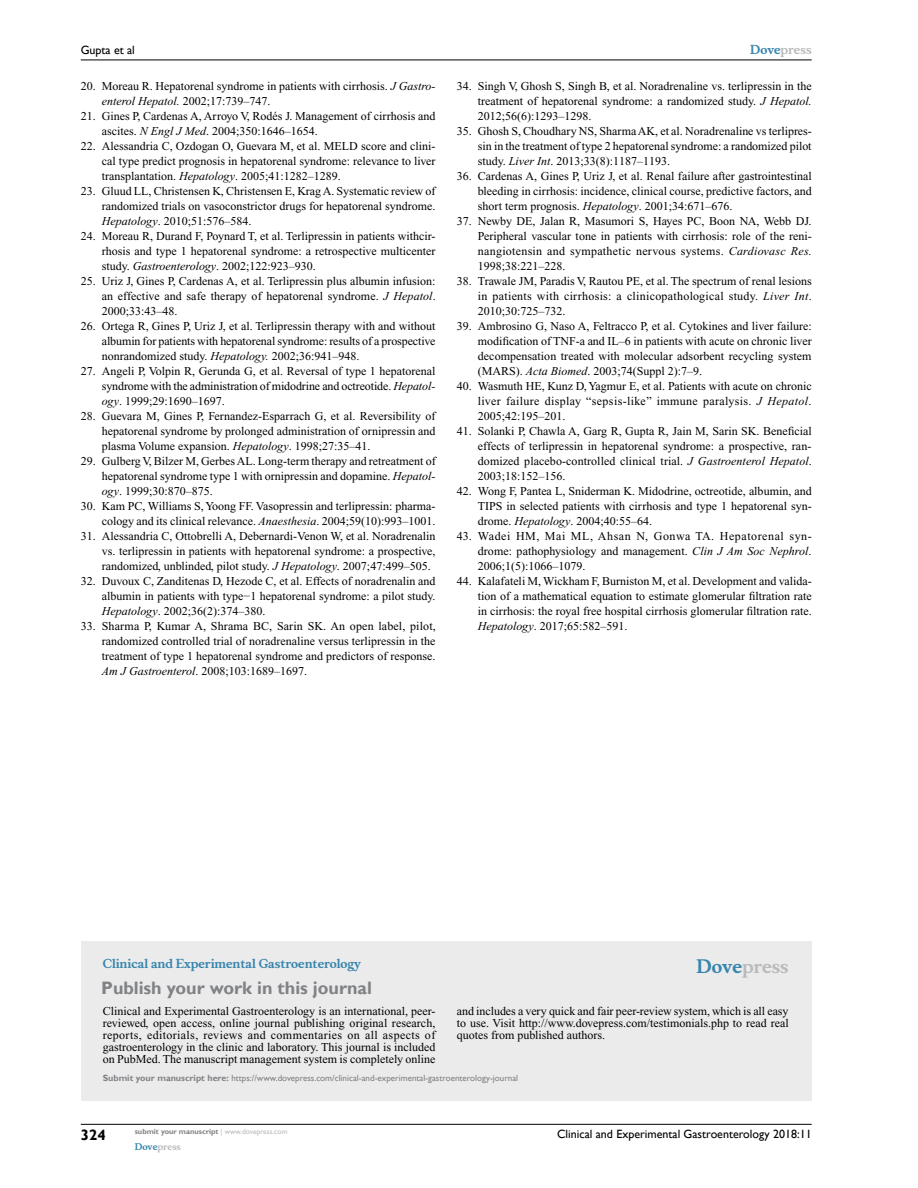
<style>
.page{position:relative;width:918px;height:1188px;background:#fff}
.page>*{position:absolute;margin:0;border:0;box-sizing:border-box;transform-origin:0 0}
.t1{font:700 18px "Gill Sans";color:#808285}
.t2{font:700 18px "Musee";color:#b8babc}
.t3{font:700 15px "Gill Sans";color:#000}
.t4{font:12px/15px "Times New Roman";color:#000;text-align:justify}
.t5{font:12px "Gill Sans";color:#000}
.t6{font:700 12px "Musee";color:#3785ad}
.t7{font:700 12px "Musee";color:#b8babc}
.t8{font:9px "Gill Sans";color:#808285}
.t9{font:700 9px "Musee";color:#b8babc}
.t10{font:700 7.5px "Gill Sans";color:#808285}
.s1{font-style:italic}
.s2{color:#3785ad}
.s3{font-weight:700}
.s4{font-weight:400;color:#b8babc}
</style>
<div class="page">
<div style="left:81px;top:941px;width:731px;height:160px;background:#ebebec"></div>
<hr style="left:81px;top:1124px;width:731px;height:1px;background:#000">
<hr style="left:81px;top:60px;width:731px;height:1px;background:#000">
<p class="t5" style="left:81px;top:43px;width:56px">Gupta et al</p>
<p class="t4" style="left:102px;top:79px;width:335px;text-indent:-21px">20. Moreau R. Hepatorenal syndrome in patients with cirrhosis. <span class="s1">J Gastro&shy;enterol Hepatol.</span> 2002;17:739–747.</p>
<p class="t4" style="left:102px;top:109px;width:335px;text-indent:-21px">21. Gines P, Cardenas A, Arroyo V, Rodés J. Management of cirrhosis and ascites. <span class="s1">N Engl J Med</span>. 2004;350:1646–1654.</p>
<p class="t4" style="left:102px;top:139px;width:335px;text-indent:-21px">22. Alessandria C, Ozdogan O, Guevara M, et al. MELD score and clini&shy;cal type predict prognosis in hepatorenal syndrome: relevance to liver transplantation. <span class="s1">Hepatology</span>. 2005;41:1282–1289.</p>
<p class="t4" style="left:102px;top:184px;width:335px;text-indent:-21px">23. Gluud LL, Christensen K, Christensen E, Krag A. Systematic review of randomized trials on vasoconstrictor drugs for hepatorenal syndrome.<br><span class="s1">Hepatology</span>. 2010;51:576–584.</p>
<p class="t4" style="left:102px;top:229px;width:335px;text-indent:-21px">24. Moreau R, Durand F, Poynard T, et al. Terlipressin in patients withcir&shy;rhosis and type 1 hepatorenal syndrome: a retrospective multicenter study. <span class="s1">Gastroenterology</span>. 2002;122:923–930.</p>
<p class="t4" style="left:102px;top:274px;width:335px;text-indent:-21px">25. Uriz J, Gines P, Cardenas A, et al. Terlipressin plus albumin infusion: an effective and safe therapy of hepatorenal syndrome. <span class="s1">J Hepatol</span>.<br>2000;33:43–48.</p>
<p class="t4" style="left:102px;top:319px;width:335px;text-indent:-21px">26. Ortega R, Gines P, Uriz J, et al. Terlipressin therapy with and without albumin for patients with hepatorenal syndrome: results of a prospective nonrandomized study. <span class="s1">Hepatology.</span> 2002;36:941–948.</p>
<p class="t4" style="left:102px;top:364px;width:335px;text-indent:-21px">27. Angeli P, Volpin R, Gerunda G, et al. Reversal of type 1 hepatorenal syndrome with the administration of midodrine and octreotide. <span class="s1">Hepatol&shy;ogy</span>. 1999;29:1690–1697.</p>
<p class="t4" style="left:102px;top:409px;width:335px;text-indent:-21px">28. Guevara M, Gines P, Fernandez-Esparrach G, et al. Reversibility of hepatorenal syndrome by prolonged administration of ornipressin and plasma Volume expansion. <span class="s1">Hepatology</span>. 1998;27:35–41.</p>
<p class="t4" style="left:102px;top:454px;width:335px;text-indent:-21px">29. Gulberg V, Bilzer M, Gerbes AL. Long-term therapy and retreatment of hepatorenal syndrome type 1 with ornipressin and dopamine. <span class="s1">Hepatol&shy;ogy</span>. 1999;30:870–875.</p>
<p class="t4" style="left:81px;top:499px;width:356px;text-align:right">30. Kam PC, Williams S, Yoong FF. Vasopressin and terlipressin: pharma&shy;cology and its clinical relevance. <span class="s1">Anaesthesia</span>. 2004;59(10):993–1001.</p>
<p class="t4" style="left:102px;top:529px;width:335px;text-indent:-21px">31. Alessandria C, Ottobrelli A, Debernardi-Venon W, et al. Noradrenalin vs. terlipressin in patients with hepatorenal syndrome: a prospective, randomized, unblinded, pilot study. <span class="s1">J Hepatology</span>. 2007;47:499–505.</p>
<p class="t4" style="left:102px;top:574px;width:335px;text-indent:-21px">32. Duvoux C, Zanditenas D, Hezode C, et al. Effects of noradrenalin and albumin in patients with type−1 hepatorenal syndrome: a pilot study.<br><span class="s1">Hepatology</span>. 2002;36(2):374–380.</p>
<p class="t4" style="left:102px;top:619px;width:336px;text-indent:-21px">33. Sharma P, Kumar A, Shrama BC, Sarin SK. An open label, pilot, randomized controlled trial of noradrenaline versus terlipressin in the treatment of type 1 hepatorenal syndrome and predictors of response.<br><span class="s1">Am J Gastroenterol</span>. 2008;103:1689–1697.</p>
<p class="t7" style="left:750px;top:43px;width:63px"><span class="s2">Dove</span>press</p>
<p class="t4" style="left:478px;top:79px;width:335px;text-indent:-21px">34. Singh V, Ghosh S, Singh B, et al. Noradrenaline vs. terlipressin in the treatment of hepatorenal syndrome: a randomized study. <span class="s1">J Hepatol.<br></span>2012;56(6):1293–1298.</p>
<p class="t4" style="left:478px;top:124px;width:336px;text-indent:-21px">35. Ghosh S, Choudhary NS, Sharma AK, et al. Noradrenaline vs terlipres&shy;sin in the treatment of type 2 hepatorenal syndrome: a randomized pilot study. <span class="s1">Liver Int</span>. 2013;33(8):1187–1193.</p>
<p class="t4" style="left:478px;top:169px;width:335px;text-indent:-21px">36. Cardenas A, Gines P, Uriz J, et al. Renal failure after gastrointestinal bleeding in cirrhosis: incidence, clinical course, predictive factors, and short term prognosis. <span class="s1">Hepatology</span>. 2001;34:671–676.</p>
<p class="t4" style="left:478px;top:214px;width:336px;text-indent:-21px">37. Newby DE, Jalan R, Masumori S, Hayes PC, Boon NA, Webb DJ.<br>Peripheral vascular tone in patients with cirrhosis: role of the reni&shy;nangiotensin and sympathetic nervous systems. <span class="s1">Cardiovasc Res.<br></span>1998;38:221–228.</p>
<p class="t4" style="left:478px;top:274px;width:335px;text-indent:-21px">38. Trawale JM, Paradis V, Rautou PE, et al. The spectrum of renal lesions in patients with cirrhosis: a clinicopathological study. <span class="s1">Liver Int</span>.<br>2010;30:725–732.</p>
<p class="t4" style="left:478px;top:319px;width:335px;text-indent:-21px">39. Ambrosino G, Naso A, Feltracco P, et al. Cytokines and liver failure: modification of TNF-a and IL–6 in patients with acute on chronic liver decompensation treated with molecular adsorbent recycling system (MARS). <span class="s1">Acta Biomed</span>. 2003;74(Suppl 2):7–9.</p>
<p class="t4" style="left:478px;top:379px;width:335px;text-indent:-21px">40. Wasmuth HE, Kunz D, Yagmur E, et al. Patients with acute on chronic liver failure display “sepsis-like” immune paralysis. <span class="s1">J Hepatol</span>.<br>2005;42:195–201.</p>
<p class="t4" style="left:478px;top:424px;width:335px;text-indent:-21px">41. Solanki P, Chawla A, Garg R, Gupta R, Jain M, Sarin SK. Beneficial effects of terlipressin in hepatorenal syndrome: a prospective, ran&shy;domized placebo-controlled clinical trial. <span class="s1">J Gastroenterol Hepatol</span>.<br>2003;18:152–156.</p>
<p class="t4" style="left:478px;top:484px;width:335px;text-indent:-21px">42. Wong F, Pantea L, Sniderman K. Midodrine, octreotide, albumin, and TIPS in selected patients with cirrhosis and type 1 hepatorenal syn&shy;drome. <span class="s1">Hepatology</span>. 2004;40:55–64.</p>
<p class="t4" style="left:478px;top:529px;width:335px;text-indent:-21px">43. Wadei HM, Mai ML, Ahsan N, Gonwa TA. Hepatorenal syn&shy;drome: pathophysiology and management. <span class="s1">Clin J Am Soc Nephrol</span>.<br>2006;1(5):1066–1079.</p>
<p class="t4" style="left:478px;top:574px;width:335px;text-indent:-21px">44. Kalafateli M, Wickham F, Burniston M, et al. Development and valida&shy;tion of a mathematical equation to estimate glomerular filtration rate in cirrhosis: the royal free hospital cirrhosis glomerular filtration rate.<br><span class="s1">Hepatology</span>. 2017;65:582–591.</p>
<p class="t6" style="left:103px;top:956px;width:260px">Clinical and Experimental Gastroenterology</p>
<h1 class="t1" style="left:101px;top:977px;width:272px">Publish your work in this journal</h1>
<h1 class="t2" style="left:697px;top:955px;width:94px"><span class="s2">Dove</span>press</h1>
<p class="t4" style="left:103px;top:1005px;width:334px;line-height:12px">Clinical and Experimental Gastroenterology is an international, peer&shy;reviewed, open access, online journal publishing original research, reports, editorials, reviews and commentaries on all aspects of gastroenterology in the clinic and laboratory. This journal is included on PubMed. The manuscript management system is completely online</p>
<p class="t4" style="left:457px;top:1005px;width:333px;line-height:12px">and includes a very quick and fair peer-review system, which is all easy to use. Visit http://www.dovepress.com/testimonials.php to read real quotes from published authors.</p>
<p class="t8" style="left:103px;top:1072px;width:417px"><span class="s3">Submit your manuscript here:</span> https://www.dovepress.com/clinical-and-experimental-gastroenterology-journal</p>
<p class="t3" style="left:81px;top:1126px;width:26px">324</p>
<p class="t10" style="left:135px;top:1127px;width:154px">submit your manuscript <span class="s4">| www.dovepress.com</span></p>
<p class="t9" style="left:135px;top:1141px;width:48px"><span class="s2">Dove</span>press</p>
<p class="t5" style="left:557px;top:1127px;width:256px">Clinical and Experimental Gastroenterology 2018:11</p>
</div>
